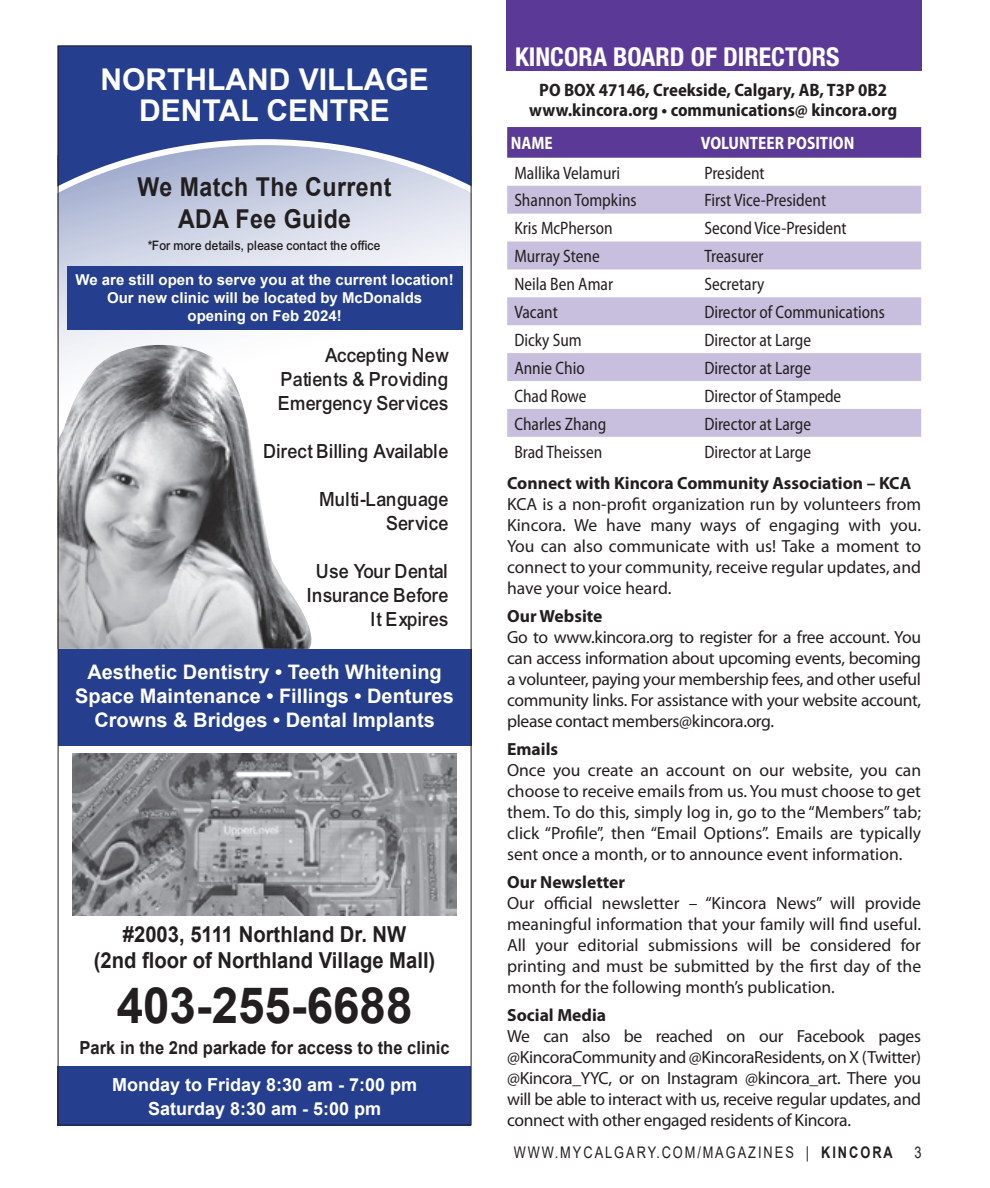
<style>
.page{position:relative;width:990px;height:1188px;background:#fff}
.page>*{position:absolute;margin:0;border:0;box-sizing:border-box;transform-origin:0 0}
.t1{font:700 50px "Arial";color:#231f20;scale:.95 1}
.t2{font:700 30px/31px "Arial";color:#fff;text-align:center}
.t3{font:700 26px/32px "Arial";letter-spacing:.02em;color:#231f20;text-align:center;scale:.89 1}
.t4{font:700 condensed 26px "Helvetica Neue LT Std";color:#fff}
.t5{font:700 22px/26px "Arial";color:#231f20;text-align:center;scale:.92 1}
.t6{font:21px/24px "Arial Mdm";color:#231f20;text-align:right;scale:.92 1}
.t7{font:700 20px/24px "Arial";color:#fff;text-align:center}
.Default{font:semi-condensed 18px "Myriad Pro";color:#231f20;scale:.93 1}
.t8{font:700 semi-condensed 18px/20px "Myriad Pro";color:#231f20;text-align:center}
.t9{font:700 18px/24px "Arial";color:#fff;text-align:center}
.t10{font:700 18px "Arial";color:#231f20;scale:.92 1}
.Default-2{font:700 semi-condensed 18px "Myriad Pro";color:#fff;scale:.93 1}
.Body_text{font:17.6px/21px "Myriad Pro";letter-spacing:-.005em;color:#231f20;text-align:justify}
.Subhead{font:700 17.6px "Myriad Pro";color:#231f20}
.t11{font:16px "Arial";letter-spacing:.155em;color:#231f20;scale:.8 1}
.t12{font:700 15px/18px "Arial";color:#fff;text-align:center}
.t13{font:14px "Arial Mdm";color:#231f20;scale:.92 1}
.s1{font-weight:700}
</style>
<div class="page">
<div style="left:506px;top:0;width:416px;height:71px;background:#5a3a96"></div>
<svg style="left:507px;top:127px;width:414px;height:31px;background:#5c3c97"></svg>
<svg style="left:507px;top:186px;width:414px;height:251px;fill:#c8bedd"></svg>
<img style="left:73px;top:754px;width:383px;height:161px">
<div style="left:60px;top:48px;width:410px;height:26px;background:#253f8e"></div>
<div style="left:60px;top:74px;width:410px;height:65px;background:#253f8e"></div>
<svg style="left:60px;top:139px;width:410px;height:206px"></svg>
<div style="left:58px;top:1066px;width:413px;height:60px;background:#253f8e"></div>
<div style="left:67px;top:266px;width:396px;height:64px;background:#253f8e"></div>
<div style="left:58px;top:649px;width:414px;height:96px;background:#253f8e"></div>
<img style="left:60px;top:345px;width:252px;height:304px">
<p class="t2" style="left:100px;top:64px;width:330px">NORTHLAND VILLAGE<br>DENTAL CENTRE</p>
<p class="t3" style="left:138px;top:171px;width:287px">We Match The Current<br>ADA Fee Guide</p>
<p class="t13" style="left:148px;top:238px;width:254px">*For more details, please contact the office</p>
<p class="t12" style="left:76px;top:270px;width:380px">We are still open to serve you at the current location!<br>Our new clinic will be located by McDonalds<br>opening on Feb 2024!</p>
<p class="t6" style="left:279px;top:343px;width:186px;text-align:justify;text-indent:46px">Accepting New Patients &amp; Providing Emergency Services</p>
<p class="t6" style="left:264px;top:439px;width:202px">Direct Billing Available</p>
<p class="t6" style="left:320px;top:487px;width:141px">Multi-Language<br>Service</p>
<p class="t6" style="left:308px;top:559px;width:155px">Use Your Dental<br>Insurance Before<br>It Expires</p>
<p class="t7" style="left:75px;top:660px;width:380px">Aesthetic Dentistry • Teeth Whitening<br>Space Maintenance • Fillings • Dentures<br>Crowns &amp; Bridges • Dental Implants</p>
<p class="t5" style="left:94px;top:921px;width:373px">#2003, 5111 Northland Dr. NW<br>(2nd floor of Northland Village Mall)</p>
<p class="t1" style="left:117px;top:970px;width:313px">403-255-6688</p>
<p class="t10" style="left:80px;top:1035px;width:404px">Park in the 2nd parkade for access to the clinic</p>
<p class="t9" style="left:112px;top:1073px;width:307px">Monday to Friday 8:30 am - 7:00 pm<br>Saturday 8:30 am - 5:00 pm</p>
<p class="t4" style="left:515px;top:41px;width:326px">KINCORA BOARD OF DIRECTORS</p>
<p class="t8" style="left:529px;top:79px;width:370px">PO BOX 47146, Creekside, Calgary, AB, T3P 0B2 www.kincora.org • communications@ kincora.org</p>
<p class="Default-2" style="left:511px;top:132px;width:47px">NAME</p>
<p class="Default-2" style="left:701px;top:132px;width:167px">VOLUNTEER POSITION</p>
<p class="Default" style="left:514px;top:163px;width:115px">Mallika Velamuri</p>
<p class="Default" style="left:704px;top:163px;width:66px">President</p>
<p class="Default" style="left:514px;top:191px;width:133px">Shannon Tompkins</p>
<p class="Default" style="left:704px;top:191px;width:132px">First Vice-President</p>
<p class="Default" style="left:514px;top:219px;width:107px">Kris McPherson</p>
<p class="Default" style="left:704px;top:219px;width:154px">Second Vice-President</p>
<p class="Default" style="left:514px;top:246px;width:93px">Murray Stene</p>
<p class="Default" style="left:704px;top:246px;width:65px">Treasurer</p>
<p class="Default" style="left:514px;top:274px;width:108px">Neila Ben Amar</p>
<p class="Default" style="left:704px;top:274px;width:66px">Secretary</p>
<p class="Default" style="left:514px;top:302px;width:48px">Vacant</p>
<p class="Default" style="left:704px;top:302px;width:196px">Director of Communications</p>
<p class="Default" style="left:514px;top:330px;width:74px">Dicky Sum</p>
<p class="Default" style="left:704px;top:330px;width:116px">Director at Large</p>
<p class="Default" style="left:514px;top:358px;width:77px">Annie Chio</p>
<p class="Default" style="left:704px;top:358px;width:116px">Director at Large</p>
<p class="Default" style="left:514px;top:386px;width:79px">Chad Rowe</p>
<p class="Default" style="left:704px;top:386px;width:149px">Director of Stampede</p>
<p class="Default" style="left:514px;top:414px;width:100px">Charles Zhang</p>
<p class="Default" style="left:704px;top:414px;width:116px">Director at Large</p>
<p class="Default" style="left:514px;top:442px;width:96px">Brad Theissen</p>
<p class="Default" style="left:704px;top:442px;width:116px">Director at Large</p>
<p class="Subhead" style="left:507px;top:472px;width:406px">Connect with Kincora Community Association – KCA</p>
<p class="Body_text" style="left:507px;top:493px;width:416px">KCA is a non-profit organization run by volunteers from Kincora. We have many ways of engaging with you.<br>You can also communicate with us! Take a moment to connect to your community, receive regular updates, and have your voice heard.</p>
<p class="Subhead" style="left:507px;top:605px;width:97px">Our Website</p>
<p class="Body_text" style="left:507px;top:626px;width:416px">Go to www.kincora.org to register for a free account. You can access information about upcoming events, becoming a volunteer, paying your membership fees, and other useful community links. For assistance with your website account, please contact members@kincora.org.</p>
<p class="Subhead" style="left:507px;top:738px;width:53px">Emails</p>
<p class="Body_text" style="left:507px;top:759px;width:416px">Once you create an account on our website, you can choose to receive emails from us. You must choose to get them. To do this, simply log in, go to the “Members” tab; click “Profile”, then “Email Options”. Emails are typically sent once a month, or to announce event information.</p>
<p class="Subhead" style="left:507px;top:871px;width:120px">Our Newsletter</p>
<p class="Body_text" style="left:507px;top:893px;width:416px">Our official newsletter – “Kincora News” will provide meaningful information that your family will find useful.<br>All your editorial submissions will be considered for printing and must be submitted by the first day of the month for the following month’s publication.</p>
<p class="Subhead" style="left:507px;top:1004px;width:101px">Social Media</p>
<p class="Body_text" style="left:507px;top:1026px;width:416px">We can also be reached on our Facebook pages @KincoraCommunity and @KincoraResidents, on X (Twitter) @Kincora_YYC, or on Instagram @kincora_art. There you will be able to interact with us, receive regular updates, and connect with other engaged residents of Kincora.</p>
<p class="t11" style="left:514px;top:1141px;width:475px">WWW.MYCALGARY.COM/MAGAZINES | <span class="s1">KINCORA</span></p>
<p class="t11" style="left:914px;top:1141px;width:10px">3</p>
</div>
